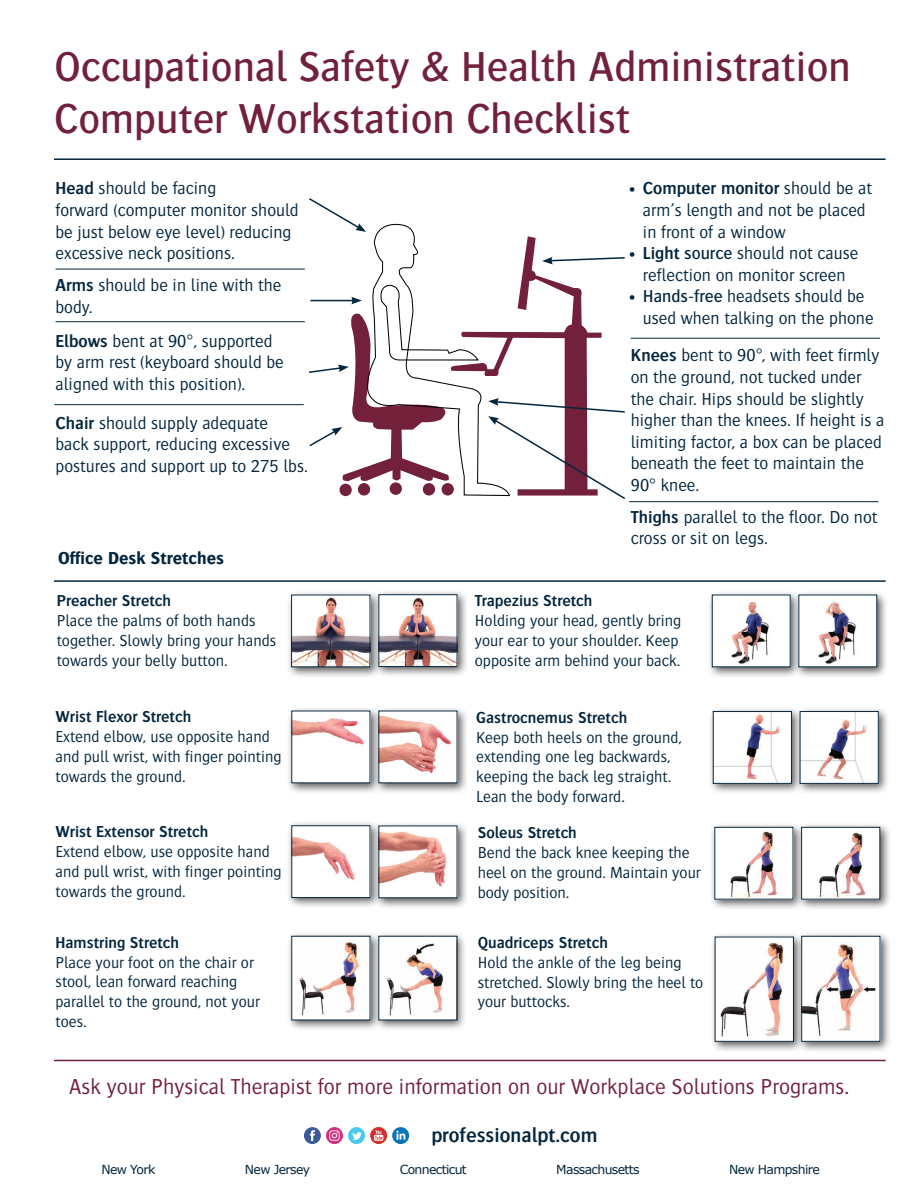
<style>
.page{position:relative;width:918px;height:1188px;background:#fff}
.page>*{position:absolute;margin:0;border:0;box-sizing:border-box;transform-origin:0 0}
.t1{font:500 43.5px "Bosis Std";color:#72213c}
.t2{font:300 22.5px "Bosis Std";color:#72213c}
.t3{font:600 21px "Bosis Std";color:#03253d}
.t4{font:300 18px/21.6px "Bosis Std";color:#03253d}
.t5{font:700 18px "Bosis Std";color:#03253d}
.t6{font:300 16.5px/19.8px "Bosis Std";color:#03253d}
.t7{font:600 16.5px "Bosis Std";color:#03253d}
.t8{font:12.45px "Verdana";letter-spacing:-.05em;color:#03253d}
.s1{font-weight:600}
.s2{font-weight:500}
</style>
<div class="page">
<hr style="left:54px;top:1060px;width:832px;height:1px;background:#72213c">
<hr style="left:54px;top:158px;width:832px;height:2px;background:#03253d">
<svg style="left:309px;top:198px;width:316px;height:301px"></svg>
<hr style="left:54px;top:404px;width:250px;height:1px;background:#03253d">
<hr style="left:56px;top:321px;width:249px;height:1px;background:#03253d">
<hr style="left:56px;top:269px;width:249px;height:1px;background:#03253d">
<hr style="left:631px;top:338px;width:249px;height:1px;background:#03253d">
<hr style="left:629px;top:501px;width:249px;height:1px;background:#03253d">
<hr style="left:54px;top:580px;width:832px;height:2px;background:#03253d">
<div style="left:707px;top:590px;width:95px;height:88px;background:#231f20;opacity:.75"></div>
<img style="left:714px;top:597px;width:74px;height:68px">
<div style="left:794px;top:590px;width:94px;height:88px;background:#231f20;opacity:.75"></div>
<img style="left:801px;top:597px;width:74px;height:68px">
<div style="left:708px;top:706px;width:95px;height:89px;background:#231f20;opacity:.75"></div>
<img style="left:715px;top:713px;width:75px;height:69px">
<div style="left:713px;top:711px;width:79px;height:73px;border:1px solid #03253d"></div>
<div style="left:795px;top:706px;width:95px;height:89px;background:#231f20;opacity:.75"></div>
<img style="left:802px;top:713px;width:74px;height:69px">
<div style="left:800px;top:711px;width:78px;height:73px;border:1px solid #03253d"></div>
<div style="left:286px;top:590px;width:95px;height:88px;background:#231f20;opacity:.75"></div>
<img style="left:293px;top:597px;width:75px;height:68px">
<div style="left:291px;top:595px;width:79px;height:72px;border:1px solid #03253d"></div>
<div style="left:374px;top:590px;width:95px;height:88px;background:#231f20;opacity:.75"></div>
<img style="left:381px;top:597px;width:74px;height:68px">
<div style="left:379px;top:595px;width:78px;height:72px;border:1px solid #03253d"></div>
<div style="left:287px;top:706px;width:95px;height:88px;background:#231f20;opacity:.75"></div>
<img style="left:294px;top:713px;width:74px;height:68px">
<div style="left:374px;top:706px;width:95px;height:88px;background:#231f20;opacity:.75"></div>
<img style="left:381px;top:713px;width:74px;height:68px">
<div style="left:287px;top:821px;width:95px;height:88px;background:#231f20;opacity:.75"></div>
<img style="left:294px;top:828px;width:74px;height:68px">
<div style="left:374px;top:821px;width:95px;height:88px;background:#231f20;opacity:.75"></div>
<img style="left:381px;top:828px;width:74px;height:68px">
<div style="left:287px;top:931px;width:95px;height:101px;background:#231f20;opacity:.75"></div>
<img style="left:294px;top:938px;width:74px;height:80px">
<div style="left:374px;top:931px;width:95px;height:101px;background:#231f20;opacity:.75"></div>
<img style="left:381px;top:938px;width:74px;height:80px">
<div style="left:710px;top:932px;width:95px;height:121px;background:#231f20;opacity:.75"></div>
<img style="left:717px;top:939px;width:75px;height:101px">
<div style="left:715px;top:937px;width:79px;height:105px;border:1px solid #03253d"></div>
<div style="left:796px;top:931px;width:96px;height:122px;background:#231f20;opacity:.75"></div>
<img style="left:803px;top:938px;width:75px;height:102px">
<div style="left:801px;top:936px;width:79px;height:106px;border:1px solid #03253d"></div>
<svg style="left:304px;top:1127px;width:105px;height:17px"></svg>
<div style="left:710px;top:822px;width:95px;height:89px;background:#231f20;opacity:.75"></div>
<img style="left:717px;top:829px;width:74px;height:68px">
<div style="left:796px;top:822px;width:95px;height:89px;background:#231f20;opacity:.75"></div>
<img style="left:803px;top:829px;width:75px;height:68px">
<div style="left:801px;top:827px;width:79px;height:72px;border:1px solid #03253d"></div>
<p class="t1" style="left:54px;top:43px;width:798px">Occupational Safety &amp; Health Administration</p>
<p class="t1" style="left:54px;top:96px;width:578px">Computer Workstation Checklist</p>
<p class="t4" style="left:56px;top:177px;width:162px"><span class="s1">Head</span> should be facing</p>
<p class="t4" style="left:56px;top:199px;width:245px">forward (computer monitor should be just below eye level) reducing excessive neck positions.</p>
<p class="t4" style="left:56px;top:274px;width:227px"><span class="s1">Arms</span> should be in line with the body.</p>
<p class="t4" style="left:56px;top:330px;width:230px"><span class="s1">Elbows</span> bent at 90°, supported by arm rest (keyboard should be aligned with this position).</p>
<p class="t4" style="left:56px;top:412px;width:254px"><span class="s1">Chair</span> should supply adequate<br>back support, reducing excessive postures and support up to 275 lbs.</p>
<p class="t5" style="left:58px;top:548px;width:167px">Office Desk Stretches</p>
<p class="t7" style="left:57px;top:592px;width:116px">Preacher Stretch</p>
<p class="t6" style="left:57px;top:610px;width:221px">Place the palms of both hands together. Slowly bring your hands towards your belly button.</p>
<p class="t7" style="left:56px;top:708px;width:137px">Wrist Flexor Stretch</p>
<p class="t6" style="left:56px;top:726px;width:228px">Extend elbow, use opposite hand and pull wrist, with finger pointing towards the ground.</p>
<p class="t7" style="left:56px;top:823px;width:154px">Wrist Extensor Stretch</p>
<p class="t6" style="left:56px;top:841px;width:228px">Extend elbow, use opposite hand and pull wrist, with finger pointing towards the ground.</p>
<p class="t7" style="left:56px;top:933px;width:125px">Hamstring Stretch</p>
<p class="t6" style="left:56px;top:952px;width:206px">Place your foot on the chair or stool, lean forward reaching parallel to the ground, not your toes.</p>
<p class="t4" style="left:643px;top:177px;width:231px;text-indent:-15px"><span class="s1">• Computer monitor</span> should be at arm’s length and not be placed in front of a window</p>
<p class="t4" style="left:628px;top:242px;width:232px;text-align:center"><span class="s1">• Light</span> <span class="s2">source</span> should not cause reflection on monitor screen</p>
<p class="t4" style="left:643px;top:285px;width:232px;text-indent:-15px"><span class="s2">• Hands-free</span> headsets should be used when talking on the phone</p>
<p class="t4" style="left:631px;top:344px;width:255px"><span class="s1">Knees</span> bent to 90°, with feet firmly on the ground, not tucked under the chair. Hips should be slightly higher than the knees. If height is a limiting factor, a box can be placed beneath the feet to maintain the<br>90° knee.</p>
<p class="t4" style="left:631px;top:505px;width:248px"><span class="s1">Thighs</span> parallel to the floor. Do not cross or sit on legs.</p>
<p class="t7" style="left:475px;top:592px;width:119px">Trapezius Stretch</p>
<p class="t6" style="left:475px;top:611px;width:208px">Holding your head, gently bring your ear to your shoulder. Keep opposite arm behind your back.</p>
<p class="t7" style="left:476px;top:708px;width:153px">Gastrocnemus Stretch</p>
<p class="t6" style="left:476px;top:727px;width:207px">Keep both heels on the ground, extending one leg backwards, keeping the back leg straight.<br>Lean the body forward.</p>
<p class="t7" style="left:478px;top:824px;width:101px">Soleus Stretch</p>
<p class="t6" style="left:478px;top:843px;width:225px">Bend the back knee keeping the heel on the ground. Maintain your body position.</p>
<p class="t7" style="left:478px;top:934px;width:132px">Quadriceps Stretch</p>
<p class="t6" style="left:478px;top:952px;width:227px">Hold the ankle of the leg being stretched. Slowly bring the heel to your buttocks.</p>
<p class="t2" style="left:69px;top:1075px;width:781px">Ask your Physical Therapist for more information on our Workplace Solutions Programs.</p>
<p class="t3" style="left:431px;top:1124px;width:168px">professionalpt.com</p>
<p class="t8" style="left:102px;top:1161px;width:55px">New York</p>
<p class="t8" style="left:245px;top:1161px;width:67px">New Jersey</p>
<p class="t8" style="left:400px;top:1161px;width:69px">Connecticut</p>
<p class="t8" style="left:556px;top:1161px;width:85px">Massachusetts</p>
<p class="t8" style="left:729px;top:1161px;width:92px">New Hampshire</p>
</div>
